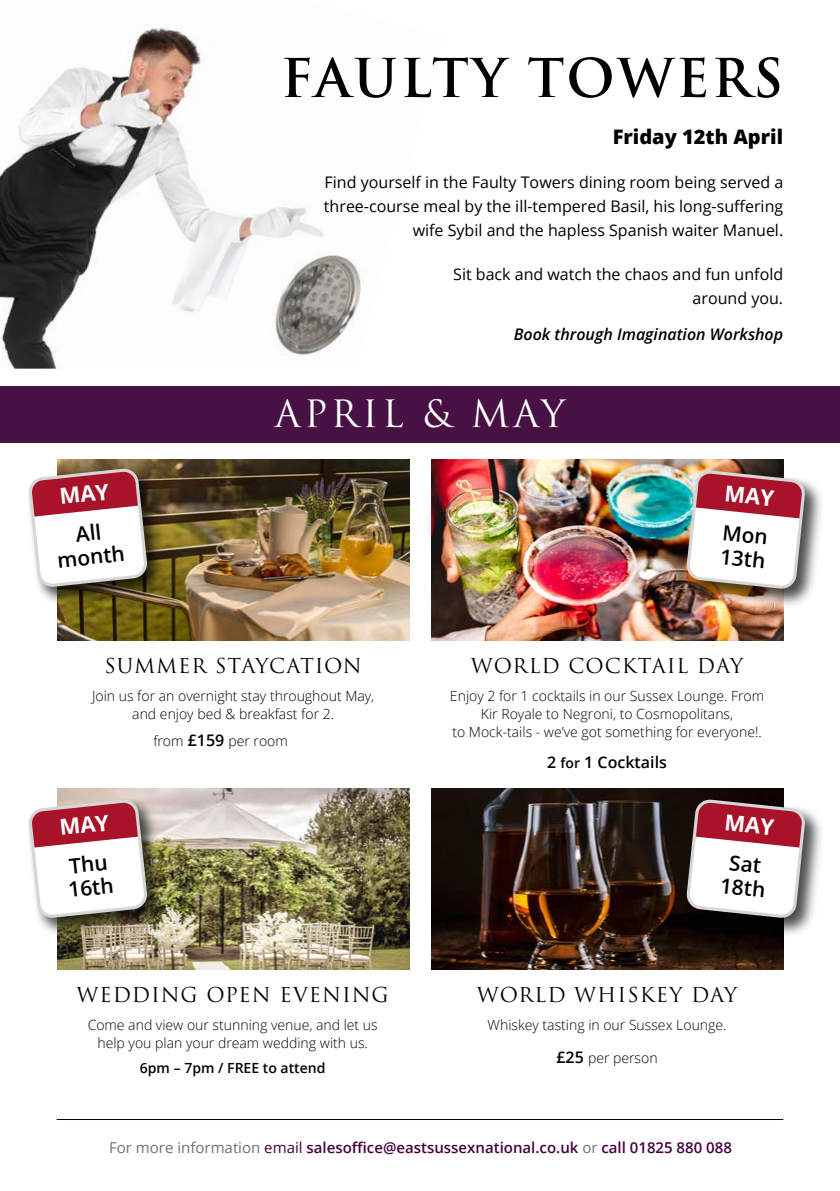
<style>
.page{position:relative;width:840px;height:1191px;background:#fff}
.page>*{position:absolute;margin:0;border:0;box-sizing:border-box;transform-origin:0 0}
.t1{font:700 52px "Trajan Pro";letter-spacing:.045em;color:#000}
.t2{font:36.6px "Trajan Pro";letter-spacing:.1em;color:#fff}
.t3{font:600 21px/23.6px "Open Sans";color:#000;text-align:center}
.t4{font:20px "Trajan Pro";letter-spacing:.05em;color:#000}
.t5{font:800 20px "Open Sans";color:#000}
.t6{font:16px/24px "Open Sans";color:#000;text-align:right}
.t7{font:italic 600 16px "Open Sans";color:#000}
.t8{font:600 16px "Open Sans";color:#000}
.t9{font:600 15px "Open Sans";color:#460040}
.t10{font:300 14px/18px "Open Sans";color:#000;text-align:center}
.t11{font:600 14px "Open Sans";color:#000}
.s1{font-weight:600;font-size:16px}
.s2{font-size:14px}
.s3{font-weight:400;color:#73716e}
.s4{font-weight:400}
</style>
<div class="page">
<img style="left:57px;top:788px;width:352px;height:181px">
<img style="left:431px;top:459px;width:351px;height:182px">
<img style="left:431px;top:788px;width:351px;height:181px">
<hr style="left:57px;top:1119px;width:725px;height:1px;background:#000">
<div style="left:0;top:386px;width:839px;height:56px;background:#481144"></div>
<img style="left:0;top:27px;width:362px;height:342px">
<img style="left:57px;top:459px;width:352px;height:182px">
<div style="left:25px;top:465px;width:142px;height:142px;background:#000;opacity:.55"></div>
<div style="left:26px;top:466px;width:136px;height:136px;background:#000;opacity:.35"></div>
<div style="left:683px;top:467px;width:142px;height:142px;background:#000;opacity:.55"></div>
<div style="left:684px;top:468px;width:136px;height:136px;background:#000;opacity:.35"></div>
<div style="left:683px;top:796px;width:142px;height:142px;background:#000;opacity:.55"></div>
<div style="left:684px;top:797px;width:136px;height:136px;background:#000;opacity:.35"></div>
<div style="left:25px;top:796px;width:142px;height:142px;background:#000;opacity:.55"></div>
<div style="left:26px;top:797px;width:136px;height:136px;background:#000;opacity:.35"></div>
<svg style="left:30px;top:469px;width:116px;height:117px"></svg>
<img style="left:683px;top:469px;width:124px;height:122px">
<svg style="left:683px;top:798px;width:124px;height:122px"></svg>
<svg style="left:30px;top:800px;width:116px;height:117px"></svg>
<h1 class="t1" style="left:280px;top:46px;width:504px">FAULTY TOWERS</h1>
<h3 class="t5" style="left:612px;top:122px;width:172px">Friday 12th April</h3>
<p class="t6" style="left:324px;top:170px;width:460px">Find yourself in the Faulty Towers dining room being served a three-course meal by the ill-tempered Basil, his long-suffering wife Sybil and the hapless Spanish waiter Manuel.</p>
<p class="t6" style="left:453px;top:261px;width:331px">Sit back and watch the chaos and fun unfold around you.</p>
<p class="t7" style="left:513px;top:324px;width:271px">Book through Imagination Workshop</p>
<h2 class="t2" style="left:275px;top:391px;width:291px">APRIL &amp; MAY</h2>
<h3 class="t3" style="left:53px;top:524px;width:69px;rotate:-6deg">All month</h3>
<h3 class="t3" style="left:723px;top:520px;width:47px;text-align:left;rotate:6deg">Mon<br>13th</h3>
<h3 class="t4" style="left:104px;top:653px;width:259px">SUMMER STAYCATION</h3>
<p class="t10" style="left:92px;top:686px;width:283px">Join us for an overnight stay throughout May, and enjoy bed &amp; breakfast for 2.</p>
<p class="t10" style="left:153px;top:731px;width:136px">from <span class="s1">£159</span> per room</p>
<h3 class="t3" style="left:65px;top:854px;width:47px;text-align:left;rotate:-6deg">Thu<br>16th</h3>
<h3 class="t4" style="left:76px;top:981px;width:313px">WEDDING OPEN EVENING</h3>
<p class="t10" style="left:88px;top:1015px;width:291px">Come and view our stunning venue, and let us help you plan your dream wedding with us.</p>
<p class="t11" style="left:140px;top:1058px;width:187px">6pm – 7pm / FREE to attend</p>
<h3 class="t4" style="left:470px;top:653px;width:274px">WORLD COCKTAIL DAY</h3>
<p class="t10" style="left:449px;top:686px;width:315px">Enjoy 2 for 1 cocktails in our Sussex Lounge. From<br>Kir Royale to Negroni, to Cosmopolitans,<br>to Mock-tails - we’ve got something for everyone!.</p>
<p class="t8" style="left:547px;top:750px;width:121px">2 <span class="s2">for</span> 1 Cocktails</p>
<h3 class="t3" style="left:723px;top:849px;width:47px;rotate:6deg">Sat<br>18th</h3>
<h3 class="t4" style="left:476px;top:981px;width:262px">WORLD WHISKEY DAY</h3>
<p class="t10" style="left:487px;top:1015px;width:240px">Whiskey tasting in our Sussex Lounge.</p>
<p class="t10" style="left:556px;top:1048px;width:103px"><span class="s1">£25</span> per person</p>
<p class="t9" style="left:109px;top:1137px;width:624px"><span class="s3">For more information</span> <span class="s4">email</span> salesoffice@eastsussexnational.co.uk <span class="s3">or</span> call 01825 880 088</p>
</div>
